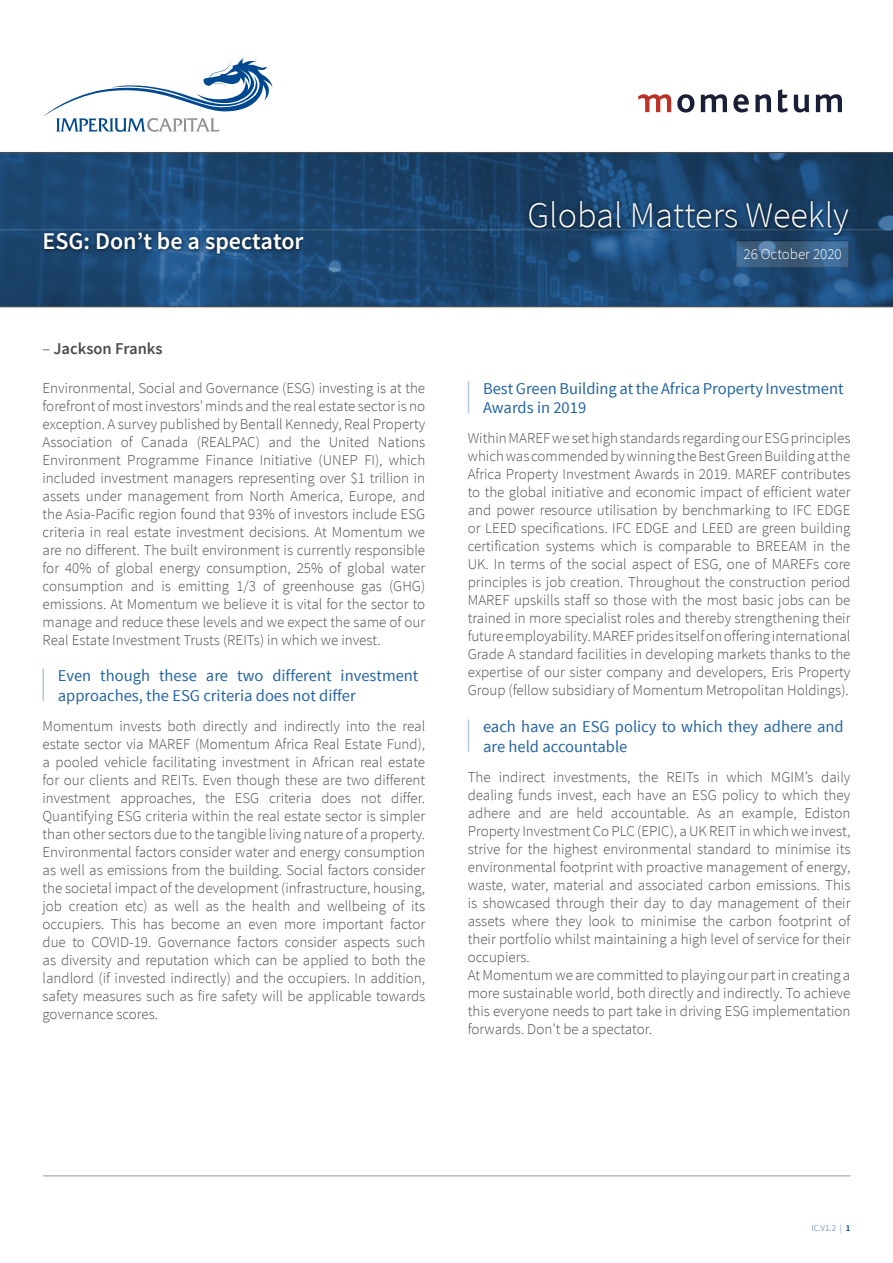
<style>
.page{position:relative;width:893px;height:1263px;background:#fff}
.page>*{position:absolute;margin:0;border:0;box-sizing:border-box;transform-origin:0 0}
.t1{font:300 36px "Source Sans Pro";color:#fff}
.t2{font:600 24px "Source Sans Pro";color:#fff}
.t3{font:16.5px/19.8px "Source Sans Pro";color:#2665a1}
.t4{font:600 16.5px "Source Sans Pro";color:#4d4d4f}
.t5{font:300 15px/18px "Source Sans Pro";color:#4d4d4f;text-align:justify}
.t6{font:300 15px "Source Sans Pro";color:#fff}
.t7{font:9px "Source Sans Pro";color:#80a4c8}
.s1{font-weight:300;font-size:16.2px}
.s2{font-weight:600;color:#004990}
</style>
<div class="page">
<svg style="left:0;top:153px;width:893px;height:153px;background:#1c4670"></svg>
<hr style="left:0;top:306px;width:893px;height:1px;background:#4d4d4f">
<hr style="left:0;top:152px;width:893px;height:1px;background:#4d4d4f">
<hr style="left:0;top:230px;width:893px;height:1px;background:#fff">
<svg style="left:638px;top:94px;width:33px;height:18px"></svg>
<svg style="left:701px;top:94px;width:26px;height:18px"></svg>
<svg style="left:733px;top:94px;width:16px;height:18px"></svg>
<svg style="left:755px;top:94px;width:16px;height:18px"></svg>
<svg style="left:778px;top:89px;width:10px;height:23px"></svg>
<svg style="left:794px;top:95px;width:15px;height:17px"></svg>
<svg style="left:816px;top:94px;width:26px;height:18px"></svg>
<svg style="left:677px;top:94px;width:17px;height:19px"></svg>
<svg style="left:43px;top:57px;width:230px;height:75px"></svg>
<div style="left:525px;top:197px;width:328px;height:43px;background:#000;opacity:.75"></div>
<div style="left:40px;top:229px;width:268px;height:30px;background:#000;opacity:.75"></div>
<svg style="left:738px;top:243px;width:109px;height:23px;background:#3f6489"></svg>
<hr style="left:43px;top:1175px;width:807px;height:1px;background:#939598">
<hr style="left:43px;top:668px;width:1px;height:33px;background:#b3c9de">
<hr style="left:468px;top:381px;width:1px;height:32px;background:#b3c9de">
<hr style="left:468px;top:719px;width:1px;height:33px;background:#b3c9de">
<h2 class="t2" style="left:43px;top:226px;width:263px">ESG: Don’t be a spectator</h2>
<p class="t4" style="left:43px;top:338px;width:122px"><span class="s1">–</span> Jackson Franks</p>
<p class="t5" style="left:43px;top:379px;width:384px">Environmental, Social and Governance (ESG) investing is at the forefront of most investors’ minds and the real estate sector is no exception. A survey published by Bentall Kennedy, Real Property Association of Canada (REALPAC) and the United Nations Environment Programme Finance Initiative (UNEP FI), which included investment managers representing over $1 trillion in assets under management from North America, Europe, and the Asia-Pacific region found that 93% of investors include ESG criteria in real estate investment decisions. At Momentum we are no different. The built environment is currently responsible for 40% of global energy consumption, 25% of global water consumption and is emitting 1/3 of greenhouse gas (GHG) emissions. At Momentum we believe it is vital for the sector to manage and reduce these levels and we expect the same of our Real Estate Investment Trusts (REITs) in which we invest.</p>
<p class="t3" style="left:58px;top:666px;width:362px">Even though these are two different investment approaches, the ESG criteria does not differ</p>
<p class="t5" style="left:43px;top:717px;width:384px">Momentum invests both directly and indirectly into the real estate sector via MAREF (Momentum Africa Real Estate Fund), a pooled vehicle facilitating investment in African real estate for our clients and REITs. Even though these are two different investment approaches, the ESG criteria does not differ.<br>Quantifying ESG criteria within the real estate sector is simpler than other sectors due to the tangible living nature of a property.<br>Environmental factors consider water and energy consumption as well as emissions from the building. Social factors consider the societal impact of the development (infrastructure, housing, job creation etc) as well as the health and wellbeing of its occupiers. This has become an even more important factor due to COVID-19. Governance factors consider aspects such as diversity and reputation which can be applied to both the landlord (if invested indirectly) and the occupiers. In addition, safety measures such as fire safety will be applicable towards governance scores.</p>
<h1 class="t1" style="left:527px;top:194px;width:323px">Global Matters Weekly</h1>
<p class="t6" style="left:743px;top:245px;width:100px">26 October 2020</p>
<p class="t3" style="left:483px;top:379px;width:362px">Best Green Building at the Africa Property Investment<br>Awards in 2019</p>
<p class="t5" style="left:468px;top:430px;width:384px">Within MAREF we set high standards regarding our ESG principles which was commended by winning the Best Green Building at the Africa Property Investment Awards in 2019. MAREF contributes to the global initiative and economic impact of efficient water and power resource utilisation by benchmarking to IFC EDGE or LEED specifications. IFC EDGE and LEED are green building certification systems which is comparable to BREEAM in the UK. In terms of the social aspect of ESG, one of MAREFs core principles is job creation. Throughout the construction period MAREF upskills staff so those with the most basic jobs can be trained in more specialist roles and thereby strengthening their future employability. MAREF prides itself on offering international Grade A standard facilities in developing markets thanks to the expertise of our sister company and developers, Eris Property Group (fellow subsidiary of Momentum Metropolitan Holdings).</p>
<p class="t3" style="left:483px;top:717px;width:362px">each have an ESG policy to which they adhere and are held accountable</p>
<p class="t5" style="left:468px;top:768px;width:384px;text-align:left">The indirect investments, the REITs in which MGIM’s daily dealing funds invest, each have an ESG policy to which they adhere and are held accountable. As an example, Ediston Property Investment Co PLC (EPIC), a UK REIT in which we invest, strive for the highest environmental standard to minimise its environmental footprint with proactive management of energy, waste, water, material and associated carbon emissions. This is showcased through their day to day management of their assets where they look to minimise the carbon footprint of their portfolio whilst maintaining a high level of service for their occupiers.<br>At Momentum we are committed to playing our part in creating a more sustainable world, both directly and indirectly. To achieve this everyone needs to part take in driving ESG implementation forwards. Don’t be a spectator.</p>
<p class="t7" style="left:811px;top:1223px;width:41px">IC.V1.2 | <span class="s2">1</span></p>
</div>
